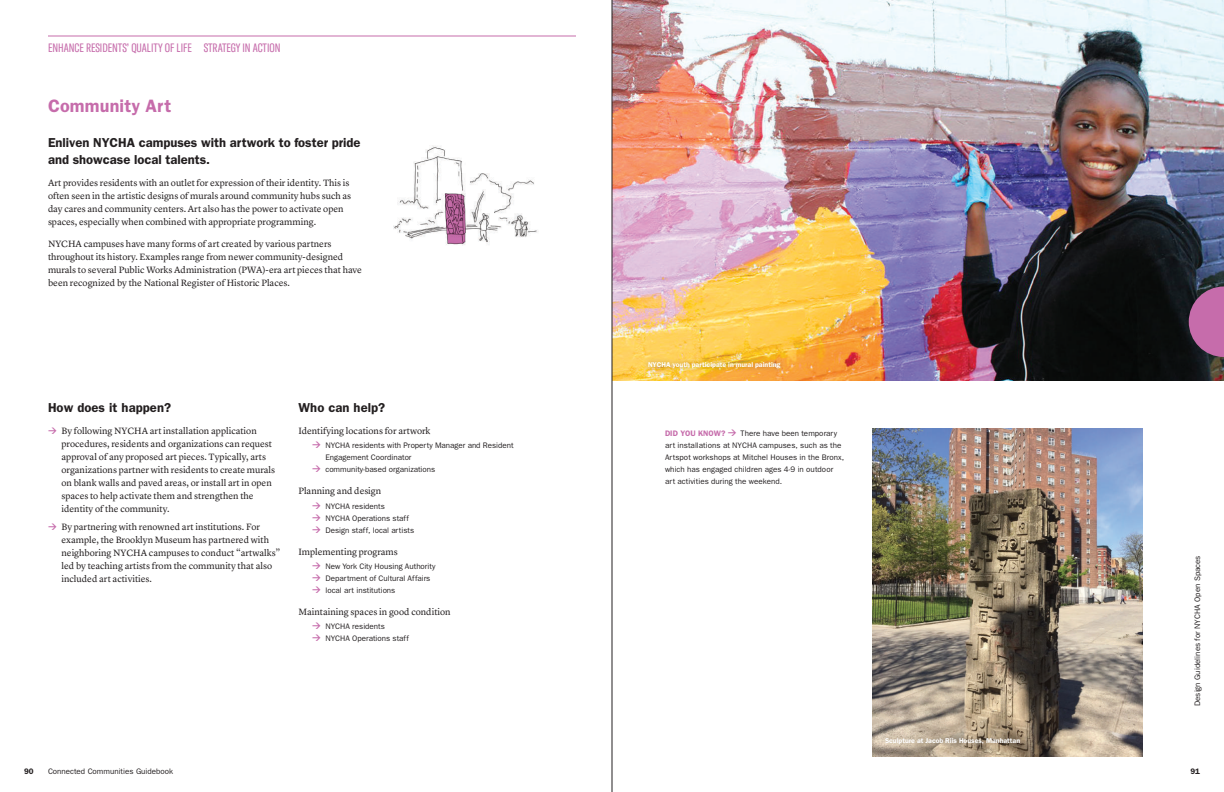
<style>
.page{position:relative;width:1224px;height:792px;background:#fff}
.page>*{position:absolute;margin:0;border:0;box-sizing:border-box;transform-origin:0 0}
.t1{font:600 18px "Franklin Gothic";letter-spacing:.01em;color:#c66cab}
.t2{font:600 13px/17px "Franklin Gothic";color:#231f20}
.t3{font:extra-condensed 12px "GT America";color:#c66cab}
.t4{font:9.5px/13px "Lyon Text";color:#231f20}
.t5{font:8px/12px "Franklin Gothic";color:#231f20}
.t6{font:600 8px "Franklin Gothic";letter-spacing:.005em;color:#c66cab}
.t7{font:600 8px "Franklin Gothic";color:#231f20}
.t8{font:600 7px "Franklin Gothic";color:#fff}
</style>
<div class="page">
<img style="left:394px;top:145px;width:143px;height:101px">
<hr style="left:48px;top:36px;width:528px;height:1px;background:#c66cab">
<img style="left:873px;top:429px;width:270px;height:327px">
<img style="left:613px;top:0;width:611px;height:381px">
<div style="left:643px;top:357px;width:143px;height:17px;background:#231f20;opacity:.3"></div>
<div style="left:880px;top:732px;width:145px;height:17px;background:#231f20;opacity:.3"></div>
<svg style="left:1189px;top:286px;width:35px;height:71px"></svg>
<hr style="left:612px;top:0;width:1px;height:792px;background:#231f20">
<p class="t3" style="left:48px;top:41px;width:234px">ENHANCE RESIDENTS’ QUALITY OF LIFE STRATEGY IN ACTION</p>
<h1 class="t1" style="left:48px;top:95px;width:125px">Community Art</h1>
<h2 class="t2" style="left:48px;top:133px;width:314px">Enliven NYCHA campuses with artwork to foster pride and showcase local talents.</h2>
<p class="t4" style="left:48px;top:175px;width:305px">Art provides residents with an outlet for expression of their identity. This is often seen in the artistic designs of murals around community hubs such as day cares and community centers. Art also has the power to activate open spaces, especially when combined with appropriate programming.</p>
<p class="t4" style="left:48px;top:236px;width:316px">NYCHA campuses have many forms of art created by various partners throughout its history. Examples range from newer community-designed murals to several Public Works Administration (PWA)-era art pieces that have been recognized by the National Register of Historic Places.</p>
<h2 class="t2" style="left:48px;top:399px;width:125px">How does it happen?</h2>
<p class="t4" style="left:62px;top:424px;width:215px">By following NYCHA art installation application procedures, residents and organizations can request approval of any proposed art pieces. Typically, arts organizations partner with residents to create murals on blank walls and paved areas, or install art in open spaces to help activate them and strengthen the identity of the community.</p>
<p class="t4" style="left:62px;top:519px;width:220px">By partnering with renowned art institutions. For example, the Brooklyn Museum has partnered with neighboring NYCHA campuses to conduct “artwalks” led by teaching artists from the community that also included art activities.</p>
<h2 class="t2" style="left:299px;top:399px;width:88px">Who can help?</h2>
<p class="t4" style="left:299px;top:424px;width:134px">Identifying locations for artwork</p>
<p class="t5" style="left:326px;top:440px;width:190px">NYCHA residents with Property Manager and Resident<br>Engagement Coordinator<br>community-based organizations</p>
<p class="t4" style="left:299px;top:484px;width:84px">Planning and design</p>
<p class="t5" style="left:326px;top:500px;width:90px">NYCHA residents<br>NYCHA Operations staff<br>Design staff, local artists</p>
<p class="t4" style="left:299px;top:544px;width:101px">Implementing programs</p>
<p class="t5" style="left:326px;top:560px;width:111px">New York City Housing Authority<br>Department of Cultural Affairs local art institutions</p>
<p class="t4" style="left:299px;top:604px;width:154px">Maintaining spaces in good condition</p>
<p class="t5" style="left:326px;top:620px;width:85px">NYCHA residents<br>NYCHA Operations staff</p>
<p class="t8" style="left:648px;top:361px;width:134px">NYCHA youth participate in mural painting</p>
<p class="t6" style="left:665px;top:428px;width:62px">DID YOU KNOW?</p>
<p class="t5" style="left:665px;top:427px;width:181px;text-indent:76px">There have been temporary art installations at NYCHA campuses, such as the Artspot workshops at Mitchel Houses in the Bronx, which has engaged children ages 4-9 in outdoor art activities during the weekend.</p>
<p class="t8" style="left:885px;top:736px;width:137px">Sculpture at Jacob Riis Houses, Manhattan</p>
<p class="t5" style="left:1191px;top:706px;width:152px;rotate:-90deg">Design Guidelines for NYCHA Open Spaces</p>
<p class="t7" style="left:24px;top:767px;width:11px">90</p>
<p class="t7" style="left:1190px;top:767px;width:11px">91</p>
<p class="t5" style="left:48px;top:765px;width:127px">Connected Communities Guidebook</p>
</div>
